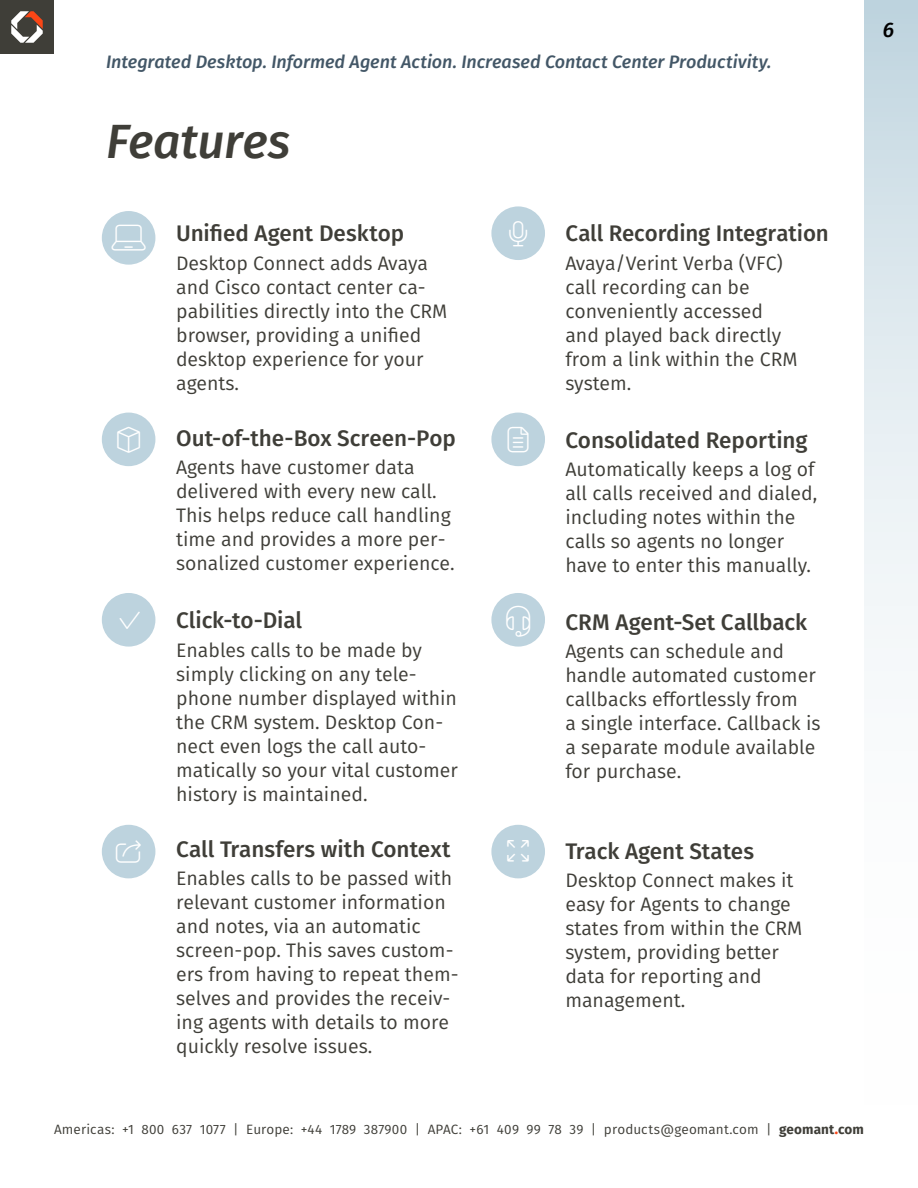
<style>
.page{position:relative;width:918px;height:1188px;background:#fff}
.page>*{position:absolute;margin:0;border:0;box-sizing:border-box;transform-origin:0 0}
.t1{font:italic 500 48px "Fira Sans";letter-spacing:-.01em;color:#3f3e38}
.t2{font:500 22.5px "Fira Sans";letter-spacing:-.005em;color:#3f3e38}
.t3{font:italic 500 21px "Fira Sans";color:#000}
.t4{font:19.5px/24px "Fira Sans";color:#3f3e38}
.t5{font:italic 500 18px "Fira Sans";letter-spacing:-.005em;color:#435767}
.t6{font:13.5px "Fira Sans";letter-spacing:.01em;color:#3f3e38}
.s1{font-weight:700}
.s2{font-weight:800;color:#fa4616}
</style>
<div class="page">
<div style="left:102px;top:413px;width:53px;height:53px;background:#bdd3de;border-radius:50%"></div>
<div style="left:102px;top:211px;width:53px;height:54px;background:#bdd3de;border-radius:50%"></div>
<div style="left:102px;top:593px;width:53px;height:54px;background:#bdd3de;border-radius:50%"></div>
<div style="left:102px;top:825px;width:53px;height:53px;background:#bdd3de;border-radius:50%"></div>
<div style="left:491px;top:206px;width:54px;height:54px;background:#bdd3de;border-radius:50%"></div>
<div style="left:491px;top:413px;width:54px;height:53px;background:#bdd3de;border-radius:50%"></div>
<div style="left:491px;top:593px;width:54px;height:54px;background:#bdd3de;border-radius:50%"></div>
<div style="left:491px;top:825px;width:54px;height:53px;background:#bdd3de;border-radius:50%"></div>
<div style="left:864px;top:0;width:54px;height:1188px;background:linear-gradient(to bottom,#cbdce5,#fff)"></div>
<div style="left:0;top:0;width:54px;height:54px;background:#3f3e38"></div>
<svg style="left:11px;top:11px;width:32px;height:32px"></svg>
<p class="t5" style="left:106px;top:49px;width:667px">Integrated Desktop. Informed Agent Action. Increased Contact Center Productivity.</p>
<h1 class="t1" style="left:106px;top:108px;width:186px">Features</h1>
<p class="t2" style="left:176px;top:218px;width:230px">Unified Agent Desktop</p>
<p class="t4" style="left:176px;top:251px;width:273px">Desktop Connect adds Avaya and Cisco contact center ca&shy;pabilities directly into the CRM browser, providing a unified desktop experience for your agents.</p>
<p class="t2" style="left:176px;top:422px;width:281px">Out-of-the-Box Screen-Pop</p>
<p class="t4" style="left:176px;top:456px;width:280px">Agents have customer data delivered with every new call.<br>This helps reduce call handling time and provides a more per&shy;sonalized customer experience.</p>
<p class="t2" style="left:176px;top:605px;width:127px">Click-to-Dial</p>
<p class="t4" style="left:176px;top:638px;width:283px">Enables calls to be made by simply clicking on any tele&shy;phone number displayed within the CRM system. Desktop Con&shy;nect even logs the call auto&shy;matically so your vital customer history is maintained.</p>
<p class="t2" style="left:176px;top:833px;width:276px">Call Transfers with Context</p>
<p class="t4" style="left:176px;top:867px;width:284px">Enables calls to be passed with relevant customer information and notes, via an automatic screen-pop. This saves custom&shy;ers from having to repeat them&shy;selves and provides the receiv&shy;ing agents with details to more quickly resolve issues.</p>
<p class="t2" style="left:565px;top:218px;width:265px">Call Recording Integration</p>
<p class="t4" style="left:565px;top:251px;width:234px">Avaya/Verint Verba (VFC) call recording can be conveniently accessed and played back directly from a link within the CRM system.</p>
<p class="t2" style="left:565px;top:424px;width:244px">Consolidated Reporting</p>
<p class="t4" style="left:565px;top:457px;width:254px">Automatically keeps a log of all calls received and dialed, including notes within the calls so agents no longer have to enter this manually.</p>
<p class="t2" style="left:565px;top:606px;width:243px">CRM Agent-Set Callback</p>
<p class="t4" style="left:565px;top:639px;width:257px">Agents can schedule and handle automated customer callbacks effortlessly from<br>a single interface. Callback is a separate module available for purchase.</p>
<p class="t2" style="left:565px;top:835px;width:190px">Track Agent States</p>
<p class="t4" style="left:565px;top:868px;width:239px">Desktop Connect makes it easy for Agents to change states from within the CRM system, providing better data for reporting and management.</p>
<p class="t3" style="left:883px;top:15px;width:13px">6</p>
<p class="t6" style="left:54px;top:1120px;width:812px">Americas: +1 800 637 1077 | Europe: +44 1789 387900 | APAC: +61 409 99 78 39 | products@geomant.com | <span class="s1">geomant</span><span class="s2">.</span><span class="s1">com</span></p>
</div>
